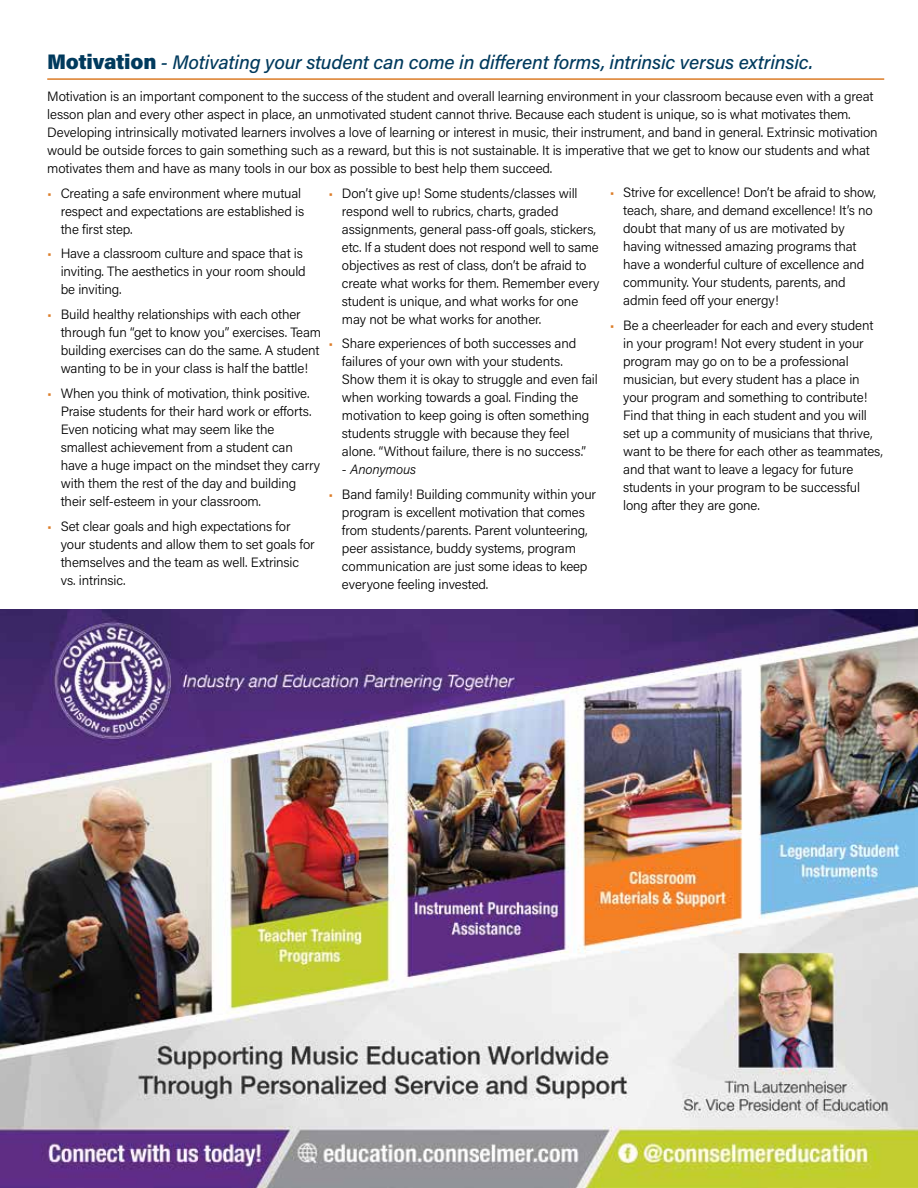
<style>
.page{position:relative;width:918px;height:1188px;background:#fff}
.page>*{position:absolute;margin:0;border:0;box-sizing:border-box;transform-origin:0 0}
.t1{font:italic 500 19.5px "Acumin Pro";letter-spacing:-.01em;color:#003a5d}
.t2{font:300 13.5px/18px "Acumin Pro";letter-spacing:-.01em;color:#000}
.t3{font:italic 300 13.5px "Acumin Pro";letter-spacing:-.01em;color:#000}
.s1{font-weight:900;font-style:normal;font-size:21px}
.s2{color:#dc7c27}
</style>
<div class="page">
<hr style="left:47px;top:78px;width:837px;height:2px;background:#dc7c27">
<img style="left:0;top:609px;width:918px;height:579px">
<h1 class="t1" style="left:47px;top:49px;width:768px"><span class="s1">Motivation</span> - Motivating your student can come in different forms, intrinsic versus extrinsic.</h1>
<p class="t2" style="left:47px;top:87px;width:832px">Motivation is an important component to the success of the student and overall learning environment in your classroom because even with a great lesson plan and every other aspect in place, an unmotivated student cannot thrive. Because each student is unique, so is what motivates them.<br>Developing intrinsically motivated learners involves a love of learning or interest in music, their instrument, and band in general. Extrinsic motivation would be outside forces to gain something such as a reward, but this is not sustainable. It is imperative that we get to know our students and what motivates them and have as many tools in our box as possible to best help them succeed.</p>
<p class="t2" style="left:61px;top:183px;width:245px;text-indent:-14px"><span class="s2">•</span> Creating a safe environment where mutual respect and expectations are established is the first step.</p>
<p class="t2" style="left:61px;top:244px;width:247px;text-indent:-14px"><span class="s2">•</span> Have a classroom culture and space that is inviting. The aesthetics in your room should be inviting.</p>
<p class="t2" style="left:61px;top:305px;width:262px;text-indent:-14px"><span class="s2">•</span> Build healthy relationships with each other through fun “get to know you” exercises. Team building exercises can do the same. A student wanting to be in your class is half the battle!</p>
<p class="t2" style="left:61px;top:384px;width:261px;text-indent:-14px"><span class="s2">•</span> When you think of motivation, think positive.<br>Praise students for their hard work or efforts.<br>Even noticing what may seem like the smallest achievement from a student can have a huge impact on the mindset they carry with them the rest of the day and building their self-esteem in your classroom.</p>
<p class="t2" style="left:61px;top:516px;width:256px;text-indent:-14px"><span class="s2">•</span> Set clear goals and high expectations for your students and allow them to set goals for themselves and the team as well. Extrinsic vs. intrinsic.</p>
<p class="t2" style="left:623px;top:183px;width:254px;text-indent:-14px"><span class="s2">•</span> Strive for excellence! Don’t be afraid to show, teach, share, and demand excellence! It’s no doubt that many of us are motivated by having witnessed amazing programs that have a wonderful culture of excellence and community. Your students, parents, and admin feed off your energy!</p>
<p class="t2" style="left:623px;top:316px;width:261px;text-indent:-14px"><span class="s2">•</span> Be a cheerleader for each and every student in your program! Not every student in your program may go on to be a professional musician, but every student has a place in your program and something to contribute!<br>Find that thing in each student and you will set up a community of musicians that thrive, want to be there for each other as teammates, and that want to leave a legacy for future students in your program to be successful long after they are gone.</p>
<p class="t2" style="left:342px;top:183px;width:259px;text-indent:-13px"><span class="s2">•</span> Don’t give up! Some students/classes will respond well to rubrics, charts, graded assignments, general pass-off goals, stickers, etc. If a student does not respond well to same objectives as rest of class, don’t be afraid to create what works for them. Remember every student is unique, and what works for one may not be what works for another.</p>
<p class="t2" style="left:342px;top:334px;width:257px;text-indent:-14px"><span class="s2">•</span> Share experiences of both successes and failures of your own with your students.<br>Show them it is okay to struggle and even fail when working towards a goal. Finding the motivation to keep going is often something students struggle with because they feel alone. “Without failure, there is no success.”</p>
<p class="t3" style="left:342px;top:460px;width:76px">- Anonymous</p>
<p class="t2" style="left:342px;top:485px;width:256px;text-indent:-14px"><span class="s2">•</span> Band family! Building community within your program is excellent motivation that comes from students/parents. Parent volunteering, peer assistance, buddy systems, program communication are just some ideas to keep everyone feeling invested.</p>
</div>
